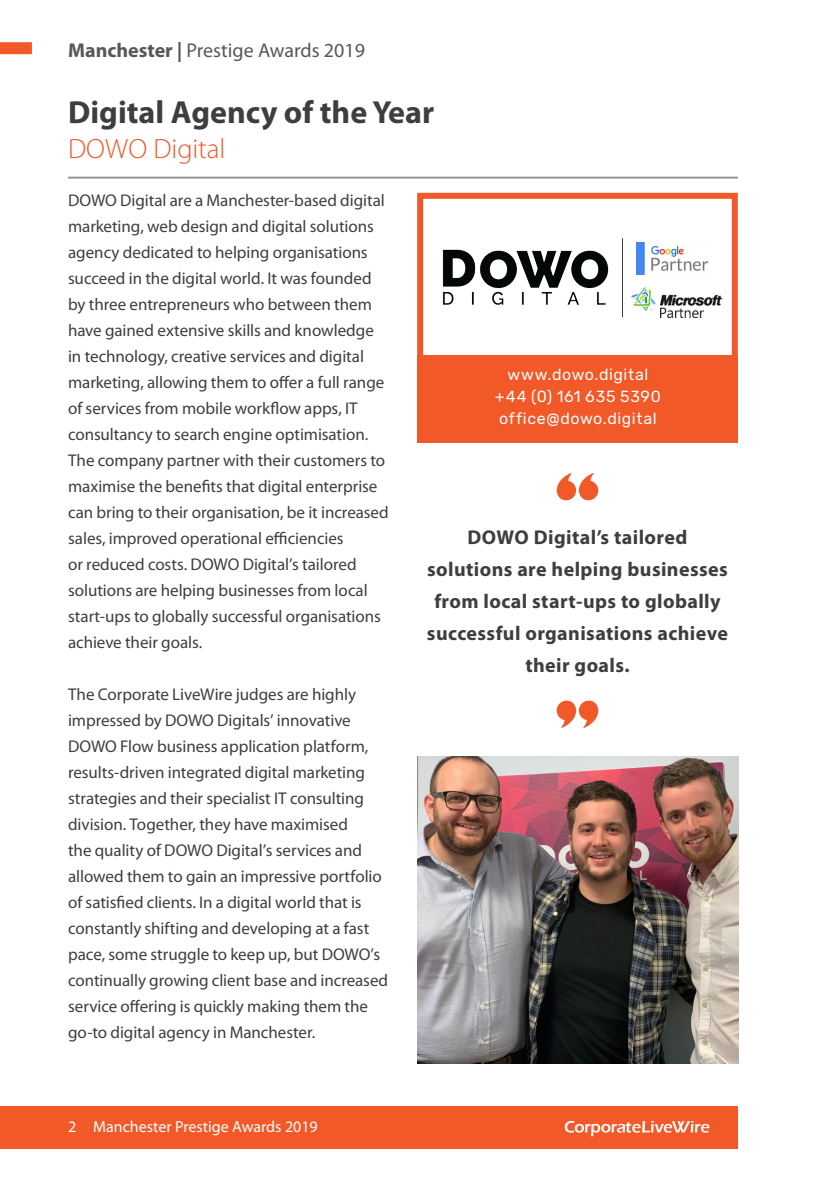
<style>
.page{position:relative;width:840px;height:1191px;background:#fff}
.page>*{position:absolute;margin:0;border:0;box-sizing:border-box;transform-origin:0 0}
.t1{font:700 32px "Myriad Pro";color:#3e3e3f}
.t2{font:300 28px "Myriad Pro";color:#f15929}
.t3{font:700 20px/32px "Myriad Pro";letter-spacing:.02em;color:#3e3e3f;text-align:center}
.t4{font:20px "Myriad Pro";color:#57585a}
.t5{font:17px/26px "Myriad Pro";letter-spacing:-.005em;color:#3e3e3f}
.t6{font:16px "Rubik";letter-spacing:.035em;color:#fff}
.t7{font:16px "Myriad Pro";color:#fff}
.s1{font-weight:700}
</style>
<div class="page">
<div style="left:0;top:42px;width:32px;height:12px;background:#f15929"></div>
<div style="left:0;top:1106px;width:737px;height:42px;background:#f15929"></div>
<svg style="left:564px;top:1121px;width:145px;height:15px"></svg>
<div style="left:417px;top:193px;width:320px;height:249px;border:6px solid #f15929"></div>
<hr style="left:68px;top:177px;width:669px;height:2px;background:#939598">
<div style="left:417px;top:355px;width:320px;height:88px;background:#f15929"></div>
<img style="left:442px;top:249px;width:167px;height:56px">
<svg style="left:556px;top:473px;width:42px;height:27px"></svg>
<svg style="left:556px;top:700px;width:42px;height:28px"></svg>
<img style="left:417px;top:756px;width:320px;height:307px">
<img style="left:636px;top:243px;width:73px;height:31px">
<img style="left:631px;top:288px;width:91px;height:29px">
<hr style="left:621px;top:238px;width:1px;height:79px;background:#3e3e3f">
<p class="t4" style="left:68px;top:38px;width:298px"><span class="s1">Manchester |</span> Prestige Awards 2019</p>
<p class="t1" style="left:68px;top:92px;width:367px">Digital Agency of the Year</p>
<p class="t2" style="left:68px;top:134px;width:159px">DOWO Digital</p>
<p class="t5" style="left:68px;top:187px;width:322px">DOWO Digital are a Manchester-based digital marketing, web design and digital solutions agency dedicated to helping organisations succeed in the digital world. It was founded by three entrepreneurs who between them have gained extensive skills and knowledge in technology, creative services and digital marketing, allowing them to offer a full range of services from mobile workflow apps, IT consultancy to search engine optimisation.<br>The company partner with their customers to maximise the benefits that digital enterprise can bring to their organisation, be it increased sales, improved operational efficiencies<br>or reduced costs. DOWO Digital’s tailored solutions are helping businesses from local start-ups to globally successful organisations achieve their goals.</p>
<p class="t5" style="left:68px;top:681px;width:321px">The Corporate LiveWire judges are highly impressed by DOWO Digitals’ innovative DOWO Flow business application platform, results-driven integrated digital marketing strategies and their specialist IT consulting division. Together, they have maximised<br>the quality of DOWO Digital’s services and allowed them to gain an impressive portfolio of satisfied clients. In a digital world that is constantly shifting and developing at a fast pace, some struggle to keep up, but DOWO’s continually growing client base and increased service offering is quickly making them the go-to digital agency in Manchester.</p>
<p class="t6" style="left:507px;top:366px;width:142px">www.dowo.digital</p>
<p class="t6" style="left:494px;top:388px;width:167px">+44 (0) 161 635 5390</p>
<p class="t6" style="left:498px;top:410px;width:159px">office@dowo.digital</p>
<p class="t3" style="left:427px;top:520px;width:302px">DOWO Digital’s tailored solutions are helping businesses from local start-ups to globally successful organisations achieve their goals.</p>
<p class="t7" style="left:68px;top:1116px;width:251px">2 Manchester Prestige Awards 2019</p>
</div>
